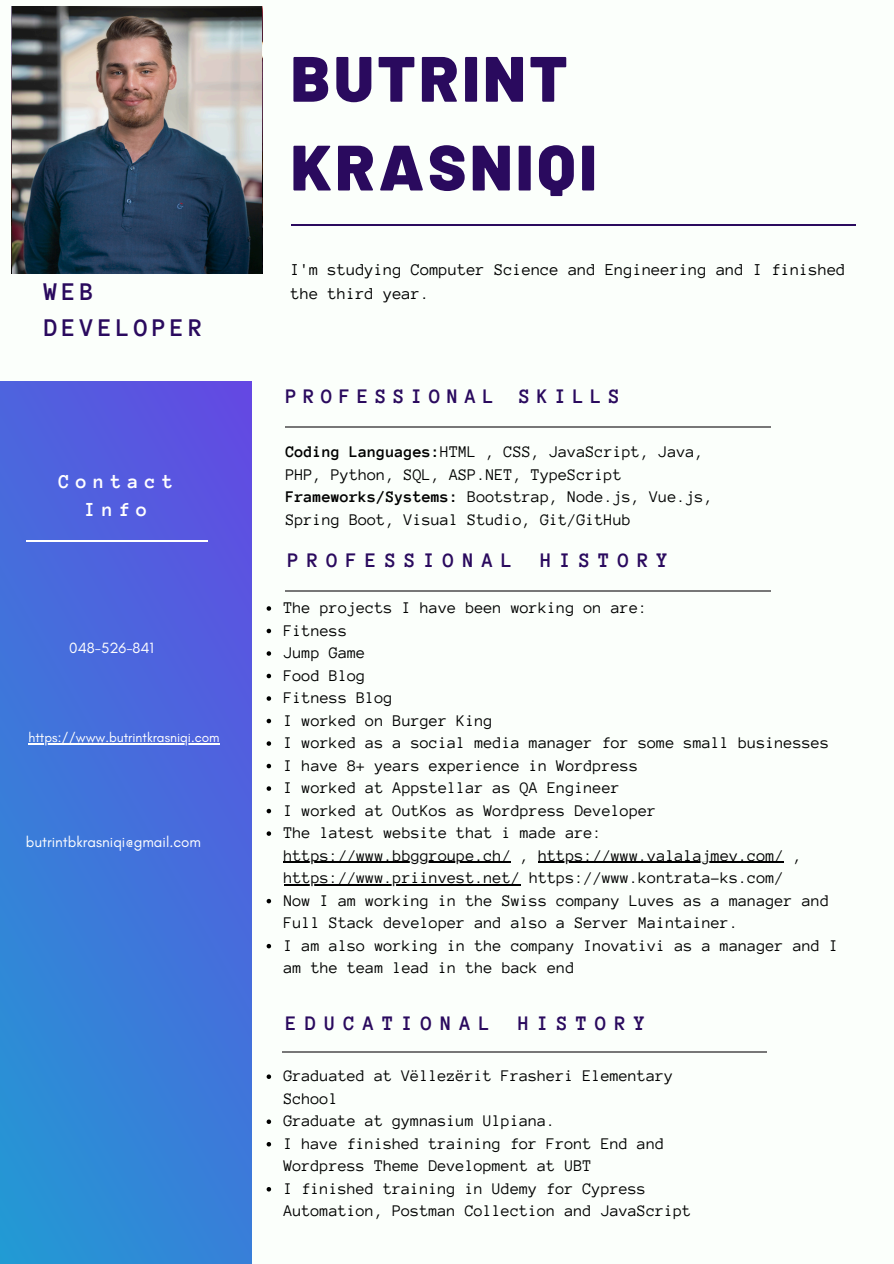
<style>
.page{position:relative;width:894px;height:1264px;background:#fff}
.page>*{position:absolute;margin:0;border:0;box-sizing:border-box;transform-origin:0 0}
.t1{font:900 63.9px/88.7px "Barlow";letter-spacing:.06em;color:#2a0a5e}
.t2{font:700 26.1px/36.3px "Anonymous Pro";letter-spacing:.15em;color:#2a0a5e}
.t3{font:700 21.15px "Anonymous Pro";letter-spacing:.37em;color:#2a0a5e}
.t4{font:700 21.15px "Anonymous Pro";letter-spacing:.3em;color:#2a0a5e}
.t5{font:700 20.4px/28.3px "Anonymous Pro";letter-spacing:.305em;color:#fff;text-align:center}
.t6{font:16.95px/23.7px "Anonymous Pro";color:#000}
.t7{font:16.65px/22.5px "Anonymous Pro";color:#000}
.t8{font:15.15px "Glacial Indifference";color:#fff}
.t9{font:13.65px "Glacial Indifference";color:#fff}
.s1{font-weight:700}
</style>
<div class="page">
<div style="left:0;top:0;width:893px;height:1263px;background:#fbfffb"></div>
<hr style="left:285px;top:426px;width:485px;height:1px;background:#777">
<hr style="left:291px;top:224px;width:563px;height:1px;background:#2a0a5e">
<svg style="left:266px;top:606px;width:5px;height:4px"></svg>
<svg style="left:266px;top:628px;width:5px;height:5px"></svg>
<svg style="left:266px;top:651px;width:5px;height:4px"></svg>
<svg style="left:266px;top:673px;width:5px;height:5px"></svg>
<svg style="left:266px;top:696px;width:5px;height:4px"></svg>
<svg style="left:266px;top:718px;width:5px;height:5px"></svg>
<svg style="left:266px;top:741px;width:5px;height:4px"></svg>
<svg style="left:266px;top:763px;width:5px;height:5px"></svg>
<svg style="left:266px;top:786px;width:5px;height:4px"></svg>
<svg style="left:266px;top:808px;width:5px;height:5px"></svg>
<svg style="left:266px;top:831px;width:5px;height:4px"></svg>
<hr style="left:284px;top:861px;width:227px;height:1px;background:#000">
<hr style="left:538px;top:861px;width:245px;height:1px;background:#000">
<hr style="left:284px;top:884px;width:236px;height:1px;background:#000">
<svg style="left:266px;top:898px;width:5px;height:5px"></svg>
<svg style="left:266px;top:943px;width:5px;height:5px"></svg>
<hr style="left:285px;top:590px;width:485px;height:1px;background:#777">
<div style="left:0;top:381px;width:252px;height:882px;background:linear-gradient(to bottom,#5a56e0,#2c8dd6)"></div>
<hr style="left:26px;top:540px;width:182px;height:1px;background:#fff">
<hr style="left:282px;top:1051px;width:484px;height:1px;background:#777">
<img style="left:12px;top:7px;width:250px;height:266px">
<hr style="left:29px;top:743px;width:190px;height:1px;background:#fff">
<svg style="left:266px;top:1074px;width:5px;height:4px"></svg>
<svg style="left:266px;top:1119px;width:5px;height:4px"></svg>
<svg style="left:266px;top:1142px;width:5px;height:4px"></svg>
<svg style="left:266px;top:1187px;width:5px;height:4px"></svg>
<p class="t2" style="left:44px;top:273px;width:160px">WEB<br>DEVELOPER</p>
<p class="t5" style="left:59px;top:467px;width:116px">Contact<br>Info</p>
<h3 class="t8" style="left:69px;top:638px;width:86px">048-526-841</h3>
<p class="t9" style="left:29px;top:729px;width:192px">https://www.butrintkrasniqi.com</p>
<h3 class="t8" style="left:26px;top:832px;width:177px">butrintbkrasniqi@gmail.com</h3>
<h1 class="t1" style="left:291px;top:32px;width:307px">BUTRINT<br>KRASNIQI</h1>
<h5 class="t6" style="left:291px;top:258px;width:556px">I'm studying Computer Science and Engineering and I finished the third year.</h5>
<h2 class="t4" style="left:285px;top:386px;width:336px">PROFESSIONAL SKILLS</h2>
<p class="t7" style="left:285px;top:441px;width:420px"><span class="s1">Coding Languages:</span>HTML , CSS, JavaScript, Java,<br>PHP, Python, SQL, ASP.NET, TypeScript</p>
<p class="t7" style="left:285px;top:486px;width:429px"><span class="s1">Frameworks/Systems:</span> Bootstrap, Node.js, Vue.js,<br>Spring Boot, Visual Studio, Git/GitHub</p>
<p class="t3" style="left:288px;top:550px;width:227px">PROFESSIONAL</p>
<p class="t3" style="left:540px;top:550px;width:129px">HISTORY</p>
<h4 class="t7" style="left:284px;top:596px;width:365px">The projects I have been working on are:</h4>
<p class="t7" style="left:284px;top:619px;width:65px">Fitness</p>
<p class="t7" style="left:284px;top:641px;width:83px">Jump Game</p>
<p class="t7" style="left:284px;top:664px;width:83px">Food Blog</p>
<h3 class="t7" style="left:284px;top:686px;width:111px">Fitness Blog</h3>
<h5 class="t7" style="left:284px;top:709px;width:210px">I worked on Burger King</h5>
<p class="t7" style="left:284px;top:731px;width:547px">I worked as a social media manager for some small businesses</p>
<p class="t7" style="left:284px;top:754px;width:356px">I have 8+ years experience in Wordpress</p>
<p class="t7" style="left:284px;top:776px;width:338px">I worked at Appstellar as QA Engineer</p>
<p class="t7" style="left:284px;top:799px;width:374px">I worked at OutKos as Wordpress Developer</p>
<p class="t7" style="left:284px;top:821px;width:320px">The latest website that i made are:</p>
<p class="t7" style="left:284px;top:844px;width:247px">https://www.bbggroupe.ch/ ,</p>
<p class="t7" style="left:538px;top:844px;width:265px">https://www.valalajmev.com/ ,</p>
<p class="t7" style="left:284px;top:866px;width:556px">https://www.priinvest.net/ https://www.kontrata-ks.com/<br>Now I am working in the Swiss company Luves as a manager and Full Stack developer and also a Server Maintainer.<br>I am also working in the company Inovativi as a manager and I am the team lead in the back end</p>
<p class="t3" style="left:285px;top:1012px;width:206px">EDUCATIONAL</p>
<p class="t3" style="left:518px;top:1012px;width:129px">HISTORY</p>
<p class="t7" style="left:283px;top:1064px;width:391px">Graduated at Vëllezërit Frasheri Elementary<br>School</p>
<p class="t7" style="left:283px;top:1109px;width:273px">Graduate at gymnasium Ulpiana.</p>
<p class="t7" style="left:283px;top:1132px;width:382px">I have finished training for Front End and<br>Wordpress Theme Development at UBT</p>
<p class="t7" style="left:283px;top:1177px;width:409px">I finished training in Udemy for Cypress<br>Automation, Postman Collection and JavaScript</p>
</div>
